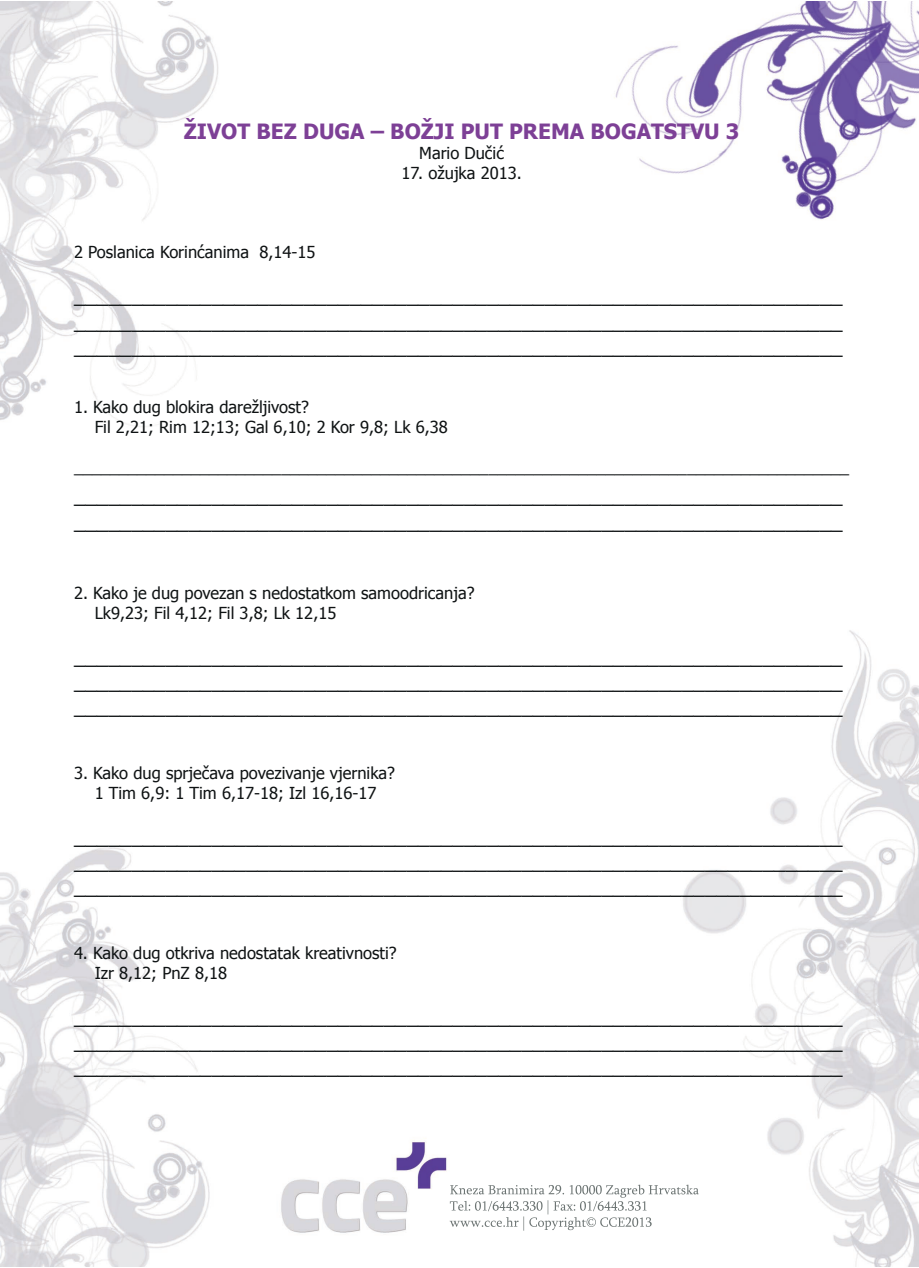
<style>
.page{position:relative;width:919px;height:1268px;background:#fff}
.page>*{position:absolute;margin:0;border:0;box-sizing:border-box;transform-origin:0 0}
.t1{font:21px/25.2px "Tahoma";color:#0f1314;text-align:justify}
.t2{font:700 21px "Tahoma";color:#7d4096}
.t3{font:16.5px/19.8px "Tahoma";color:#0f1314}
</style>
<div class="page">
<img style="left:0;top:1px;width:918px;height:1265px">
<p class="t2" style="left:184px;top:117px;width:557px">ŽIVOT BEZ DUGA – BOŽJI PUT PREMA BOGATSTVU 3</p>
<p class="t3" style="left:419px;top:143px;width:86px">Mario Dučić</p>
<p class="t3" style="left:401px;top:162px;width:122px">17. ožujka 2013.</p>
<p class="t3" style="left:74px;top:242px;width:243px">2 Poslanica Korinćanima 8,14-15</p>
<p class="t1" style="left:74px;top:282px;width:770px">___________________________________________________________________ ___________________________________________________________________ ___________________________________________________________________</p>
<p class="t3" style="left:95px;top:396px;width:354px;text-indent:-21px">1. Kako dug blokira darežljivost?<br>Fil 2,21; Rim 12;13; Gal 6,10; 2 Kor 9,8; Lk 6,38</p>
<p class="t3" style="left:74px;top:456px;width:776px">______________________________________________________________________________________</p>
<p class="t1" style="left:74px;top:482px;width:770px">___________________________________________________________________ ___________________________________________________________________</p>
<p class="t3" style="left:95px;top:582px;width:381px;text-indent:-21px">2. Kako je dug povezan s nedostatkom samoodricanja?<br>Lk9,23; Fil 4,12; Fil 3,8; Lk 12,15</p>
<p class="t1" style="left:74px;top:642px;width:770px">___________________________________________________________________ ___________________________________________________________________ ___________________________________________________________________</p>
<p class="t3" style="left:74px;top:762px;width:322px;text-align:center">3. Kako dug sprječava povezivanje vjernika?<br>1 Tim 6,9: 1 Tim 6,17-18; Izl 16,16-17</p>
<p class="t1" style="left:74px;top:822px;width:770px">___________________________________________________________________ ___________________________________________________________________ ___________________________________________________________________</p>
<p class="t3" style="left:95px;top:942px;width:303px;text-indent:-21px">4. Kako dug otkriva nedostatak kreativnosti?<br>Izr 8,12; PnZ 8,18</p>
<p class="t1" style="left:74px;top:1002px;width:770px">___________________________________________________________________ ___________________________________________________________________ ___________________________________________________________________</p>
</div>
